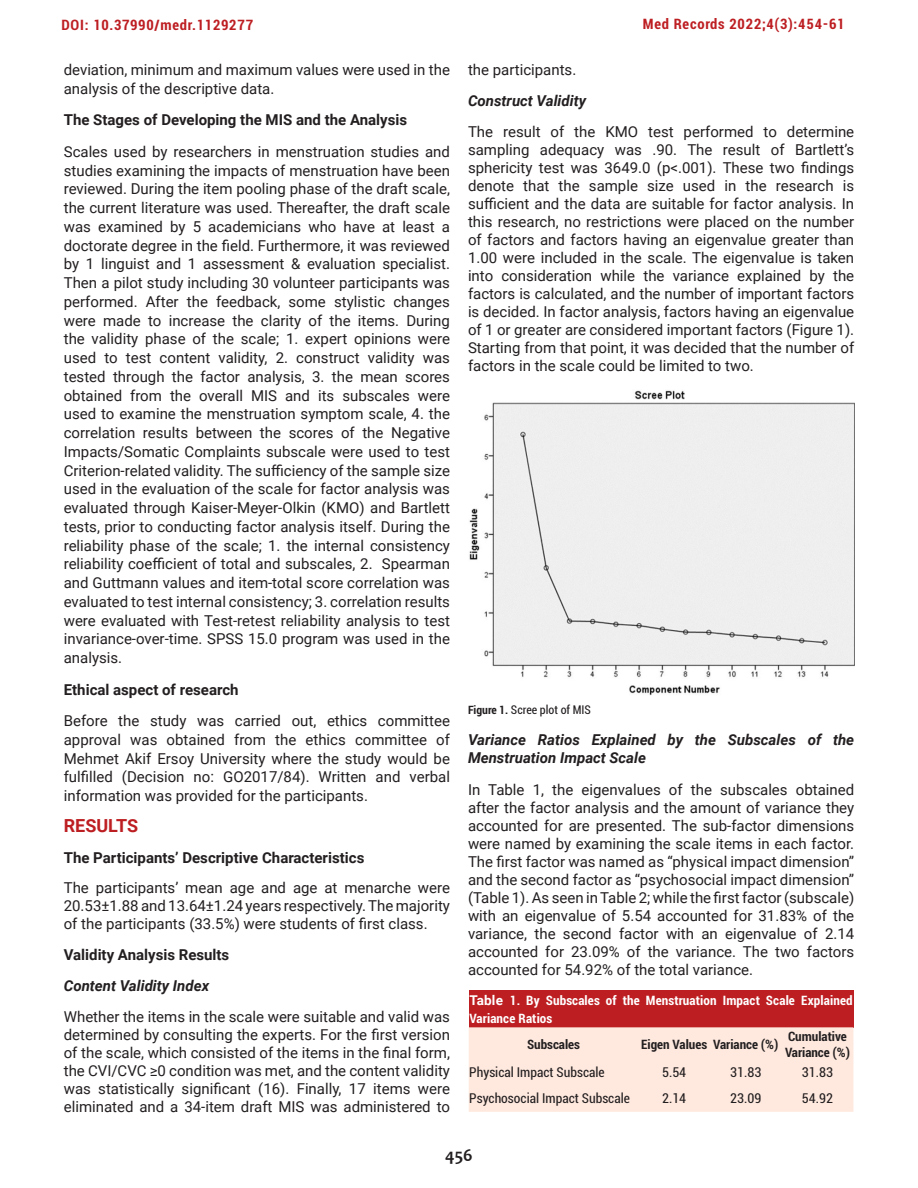
<style>
.page{position:relative;width:918px;height:1188px;background:#fff}
.page>*{position:absolute;margin:0;border:0;box-sizing:border-box;transform-origin:0 0}
.t1{font:700 18px "Roboto";color:#bd1e22}
.t2{font:700 18px "Candara";color:#231f20}
.t3{font:15px/18.8px "Roboto";color:#231f20;text-align:justify}
.t4{font:700 15px "Roboto";color:#231f20}
.t5{font:italic 700 15px/18px "Roboto";color:#231f20}
.t6{font:700 condensed 15px "Roboto";letter-spacing:.05em;color:#bd1e22}
.tablo_içerik{font:condensed 13.5px "Roboto";color:#231f20}
.t7{font:700 condensed 13.5px/18px "Roboto";letter-spacing:.01em;color:#fff}
.tablo_içerik-2{font:700 condensed 13.5px/16.2px "Roboto";color:#231f20}
.t8{font:condensed 12px "Roboto";color:#231f20}
.s1{font-weight:700}
.s2{font-stretch:normal}
</style>
<div class="page">
<img style="left:469px;top:390px;width:385px;height:306px">
<div style="left:469px;top:990px;width:384px;height:37px;background:#bd1e22"></div>
<div style="left:469px;top:1027px;width:384px;height:85px;background:#ffe9df"></div>
<p class="t6" style="left:61px;top:14px;width:193px">DOI: 10.37990/medr.1129277</p>
<p class="t6" style="left:643px;top:14px;width:203px">Med Records 2022;4(3):454-61</p>
<p class="t3" style="left:64px;top:60px;width:388px">deviation, minimum and maximum values were used in the analysis of the descriptive data.</p>
<p class="t4" style="left:64px;top:109px;width:345px">The Stages of Developing the MIS and the Analysis</p>
<p class="t3" style="left:64px;top:142px;width:388px">Scales used by researchers in menstruation studies and studies examining the impacts of menstruation have been reviewed. During the item pooling phase of the draft scale, the current literature was used. Thereafter, the draft scale was examined by 5 academicians who have at least a doctorate degree in the field. Furthermore, it was reviewed by 1 linguist and 1 assessment &amp; evaluation specialist.<br>Then a pilot study including 30 volunteer participants was performed. After the feedback, some stylistic changes were made to increase the clarity of the items. During the validity phase of the scale; 1. expert opinions were used to test content validity, 2. construct validity was tested through the factor analysis, 3. the mean scores obtained from the overall MIS and its subscales were used to examine the menstruation symptom scale, 4. the correlation results between the scores of the Negative Impacts/Somatic Complaints subscale were used to test Criterion-related validity. The sufficiency of the sample size used in the evaluation of the scale for factor analysis was evaluated through Kaiser-Meyer-Olkin (KMO) and Bartlett tests, prior to conducting factor analysis itself. During the reliability phase of the scale; 1. the internal consistency reliability coefficient of total and subscales, 2. Spearman and Guttmann values and item-total score correlation was evaluated to test internal consistency; 3. correlation results were evaluated with Test-retest reliability analysis to test invariance-over-time. SPSS 15.0 program was used in the analysis.</p>
<p class="t4" style="left:64px;top:679px;width:176px">Ethical aspect of research</p>
<p class="t3" style="left:64px;top:711px;width:388px">Before the study was carried out, ethics committee approval was obtained from the ethics committee of Mehmet Akif Ersoy University where the study would be fulfilled (Decision no: GO2017/84). Written and verbal information was provided for the participants.</p>
<p class="t1" style="left:64px;top:813px;width:76px">RESULTS</p>
<p class="t4" style="left:64px;top:847px;width:302px">The Participants’ Descriptive Characteristics</p>
<p class="t3" style="left:64px;top:878px;width:388px;line-height:18px">The participants’ mean age and age at menarche were 20.53±1.88 and 13.64±1.24 years respectively. The majority of the participants (33.5%) were students of first class.</p>
<p class="t4" style="left:64px;top:944px;width:167px">Validity Analysis Results</p>
<p class="t5" style="left:64px;top:976px;width:147px">Content Validity Index</p>
<p class="t3" style="left:64px;top:1007px;width:388px;line-height:18px">Whether the items in the scale were suitable and valid was determined by consulting the experts. For the first version of the scale, which consisted of the items in the final form, the CVI/CVC ≥0 condition was met, and the content validity was statistically significant (16). Finally, 17 items were eliminated and a 34-item draft MIS was administered to</p>
<p class="t3" style="left:468px;top:60px;width:110px">the participants.</p>
<p class="t5" style="left:468px;top:91px;width:120px">Construct Validity</p>
<p class="t3" style="left:468px;top:122px;width:388px;line-height:18px">The result of the KMO test performed to determine sampling adequacy was .90. The result of Bartlett’s sphericity test was 3649.0 (p&lt;.001). These two findings denote that the sample size used in the research is sufficient and the data are suitable for factor analysis. In this research, no restrictions were placed on the number of factors and factors having an eigenvalue greater than 1.00 were included in the scale. The eigenvalue is taken into consideration while the variance explained by the factors is calculated, and the number of important factors is decided. In factor analysis, factors having an eigenvalue of 1 or greater are considered important factors (Figure 1).<br>Starting from that point, it was decided that the number of factors in the scale could be limited to two.</p>
<p class="t8" style="left:468px;top:702px;width:125px"><span class="s1">Figure 1.</span> Scree plot of MIS</p>
<p class="t5" style="left:468px;top:730px;width:388px">Variance Ratios Explained by the Subscales of the<br>Menstruation Impact Scale</p>
<p class="t3" style="left:468px;top:780px;width:388px;line-height:18px">In Table 1, the eigenvalues of the subscales obtained after the factor analysis and the amount of variance they accounted for are presented. The sub-factor dimensions were named by examining the scale items in each factor.<br>The first factor was named as “physical impact dimension” and the second factor as “psychosocial impact dimension” (Table 1). As seen in Table 2; while the first factor (subscale) with an eigenvalue of 5.54 accounted for 31.83% of the variance, the second factor with an eigenvalue of 2.14 accounted for 23.09% of the variance. The two factors accounted for 54.92% of the total variance.</p>
<p class="t7" style="left:470px;top:991px;width:385px"><span class="s2">Table</span> 1. By Subscales of the Menstruation Impact Scale Explained<br>Variance Ratios</p>
<p class="tablo_içerik-2" style="left:527px;top:1036px;width:55px">Subscales</p>
<p class="tablo_içerik-2" style="left:641px;top:1036px;width:139px">Eigen Values Variance (%)</p>
<p class="tablo_içerik-2" style="left:785px;top:1028px;width:66px">Cumulative<br>Variance (%)</p>
<p class="tablo_içerik" style="left:469px;top:1063px;width:137px">Physical Impact Subscale</p>
<p class="tablo_içerik" style="left:662px;top:1063px;width:26px">5.54</p>
<p class="tablo_içerik" style="left:730px;top:1063px;width:33px">31.83</p>
<p class="tablo_içerik" style="left:802px;top:1063px;width:33px">31.83</p>
<p class="tablo_içerik" style="left:469px;top:1089px;width:162px">Psychosocial Impact Subscale</p>
<p class="tablo_içerik" style="left:662px;top:1089px;width:26px">2.14</p>
<p class="tablo_içerik" style="left:730px;top:1089px;width:33px">23.09</p>
<p class="tablo_içerik" style="left:802px;top:1089px;width:33px">54.92</p>
<p class="t2" style="left:445px;top:1143px;width:29px">456</p>
</div>
